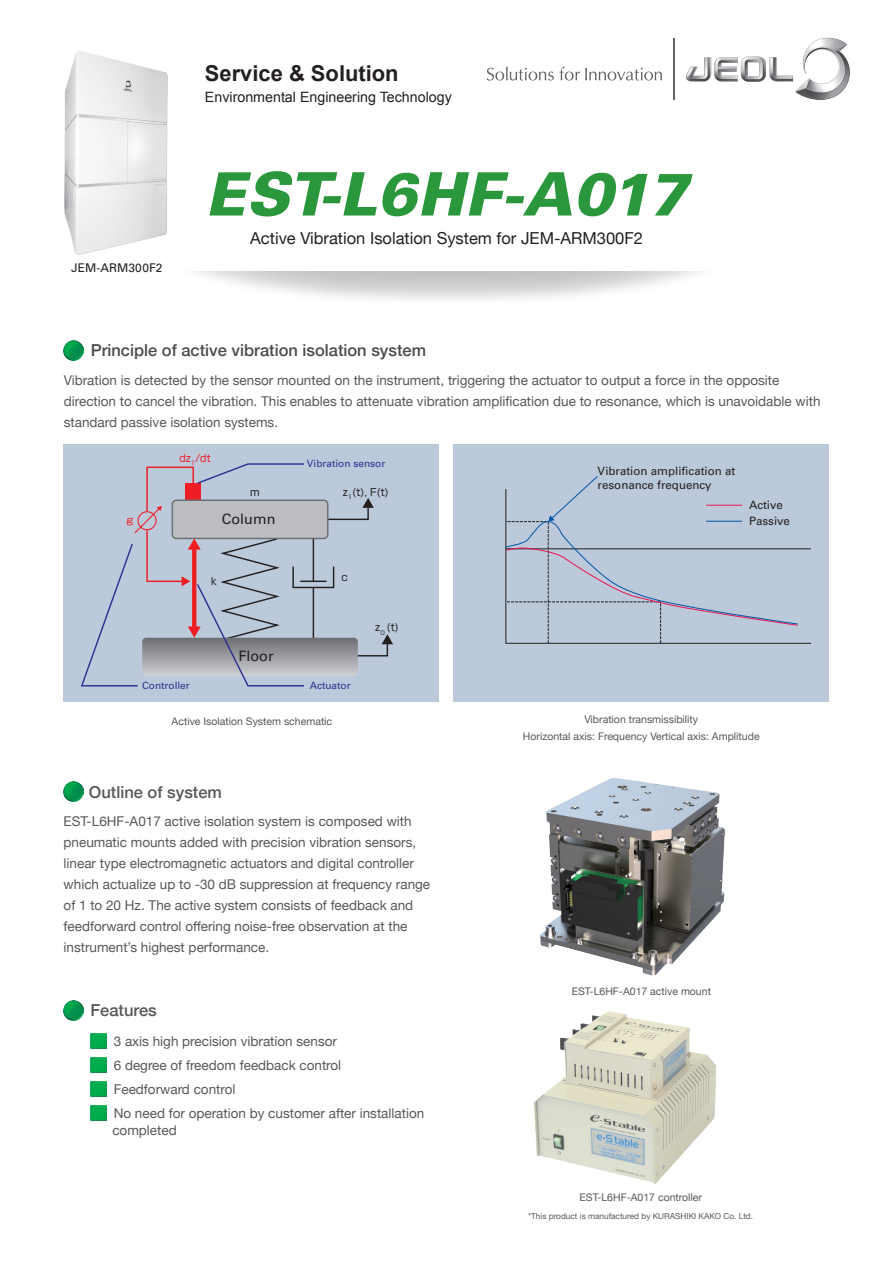
<style>
.page{position:relative;width:893px;height:1263px;background:#fff}
.page>*{position:absolute;margin:0;border:0;box-sizing:border-box;transform-origin:0 0}
.t1{font:italic 900 60px "Univers LT Std";color:#2a973d}
.t2{font:700 21.9px "Arial";color:#231f20}
.t3{font:16.5px "Helvetica Neue";color:#231f20}
.t4{font:500 16.5px "Helvetica Neue";color:#4b4c4d}
.t5{font:500 16.5px "Helvetica Neue";color:#57585a}
.t6{font:14.4px "Univers LT Std";color:#231f20}
.t7{font:14.25px "Arial";color:#231f20}
.t8{font:13.5px/21px "Helvetica Neue";color:#57585a}
.t9{font:12px "Univers LT Std";color:#231f20}
.t10{font:11.55px/15.9px "Univers LT Std";color:#231f20}
.t11{font:10.5px/16.5px "Helvetica Neue";color:#57585a;text-align:center}
.t12{font:10.05px "Univers LT Std";color:#2e3092}
.t13{font:10.05px "Shin Go Pro";color:#231f20}
.t14{font:10.05px "Shin Go Pro";color:#ee1d23}
.t15{font:8.25px "Helvetica Neue";color:#57585a}
.t16{font:5.85px "Shin Go Pro";color:#231f20}
.t17{font:5.85px "Shin Go Pro";color:#ee1d23}
</style>
<div class="page">
<svg style="left:487px;top:67px;width:175px;height:14px"></svg>
<hr style="left:673px;top:38px;width:2px;height:62px;background:#636366">
<svg style="left:686px;top:37px;width:164px;height:63px"></svg>
<img style="left:64px;top:340px;width:20px;height:21px">
<img style="left:64px;top:781px;width:20px;height:21px">
<img style="left:64px;top:1000px;width:20px;height:20px">
<img style="left:91px;top:1033px;width:15px;height:16px">
<img style="left:91px;top:1057px;width:15px;height:16px">
<img style="left:91px;top:1081px;width:15px;height:16px">
<img style="left:91px;top:1105px;width:15px;height:16px">
<div style="left:453px;top:444px;width:376px;height:258px;background:#bbc9db"></div>
<hr style="left:506px;top:549px;width:305px;height:1px;background:#231f20">
<div style="left:64px;top:444px;width:375px;height:258px;background:#bbc9db"></div>
<svg style="left:80px;top:463px;width:313px;height:224px"></svg>
<img style="left:540px;top:778px;width:185px;height:198px">
<img style="left:534px;top:1011px;width:183px;height:173px">
<img style="left:64px;top:51px;width:104px;height:204px">
<svg style="left:505px;top:476px;width:293px;height:168px"></svg>
<h2 class="t2" style="left:205px;top:59px;width:195px">Service &amp; Solution</h2>
<p class="t7" style="left:205px;top:88px;width:248px">Environmental Engineering Technology</p>
<p class="t9" style="left:71px;top:260px;width:93px">JEM-ARM300 2F</p>
<h1 class="t1" style="left:205px;top:156px;width:125px">EST</h1>
<p class="t3" style="left:250px;top:227px;width:394px">Active Vibration Isolation System for JEM-ARM300 2F</p>
<h1 class="t1" style="left:319px;top:156px;width:371px">L- 6HF A- 017</h1>
<p class="t4" style="left:91px;top:337px;width:337px">Principle of active vibration isolation system</p>
<p class="t8" style="left:64px;top:370px;width:758px">Vibration is detected by the sensor mounted on the instrument, triggering the actuator to output a force in the opposite direction to cancel the vibration. This enables to attenuate vibration amplification due to resonance, which is unavoidable with standard passive isolation systems.</p>
<p class="t14" style="left:126px;top:512px;width:8px">g</p>
<p class="t14" style="left:179px;top:450px;width:13px">dz</p>
<p class="t17" style="left:191px;top:458px;width:11px">1<sup>/</sup></p>
<p class="t14" style="left:200px;top:450px;width:12px">dt</p>
<p class="t12" style="left:307px;top:458px;width:80px">Vibration sensor</p>
<p class="t13" style="left:250px;top:484px;width:11px">m</p>
<p class="t13" style="left:343px;top:484px;width:47px">F, )t(<sub>1</sub>z (t(</p>
<p class="t6" style="left:222px;top:511px;width:55px">Column</p>
<p class="t13" style="left:211px;top:572px;width:7px">k</p>
<p class="t12" style="left:142px;top:680px;width:49px">Controller</p>
<p class="t6" style="left:238px;top:647px;width:37px">Floor</p>
<p class="t13" style="left:342px;top:569px;width:8px">c</p>
<p class="t12" style="left:310px;top:680px;width:42px">Actuator</p>
<p class="t11" style="left:172px;top:713px;width:162px">Active Isolation System schematic</p>
<p class="t13" style="left:387px;top:619px;width:13px">(t(</p>
<p class="t16" style="left:375px;top:628px;width:11px">0<sup>z</sup></p>
<p class="t5" style="left:89px;top:778px;width:134px">Outline of system</p>
<p class="t8" style="left:64px;top:811px;width:368px">EST 6L- HF A- 017 active isolation system is composed with pneumatic mounts added with precision vibration sensors, linear type electromagnetic actuators and digital controller which actualize up to -30 dB suppression at frequency range of to1 20 Hz. The active system consists of feedback and feedforward control offering noise-free observation at the instrument s’ highest performance.</p>
<p class="t5" style="left:90px;top:997px;width:68px">Features</p>
<p class="t8" style="left:114px;top:1030px;width:312px;line-height:24px">3 axis high precision vibration sensor<br>6 degree of freedom feedback control<br>Feedforward control<br>No need for operation by customer after installation</p>
<p class="t8" style="left:112px;top:1120px;width:66px">completed</p>
<p class="t10" style="left:598px;top:463px;width:85px">Vibration ampli</p>
<p class="t10" style="left:689px;top:463px;width:48px">cation at</p>
<p class="t10" style="left:598px;top:477px;width:116px">resonance frequency</p>
<p class="t10" style="left:749px;top:497px;width:42px">Active<br>Passive</p>
<p class="t11" style="left:523px;top:712px;width:238px">Vibration transmissibility<br>Horizontal axis: Frequency Vertical axis: Amplitude</p>
<p class="t11" style="left:572px;top:984px;width:141px">EST 6L- HF A- 017 active mount</p>
<p class="t11" style="left:579px;top:1190px;width:124px">EST 6L- HF A- 017 controller</p>
<p class="t15" style="left:528px;top:1210px;width:226px">*This product is manufactured by KURASHIKI KAKO Co. Ltd.</p>
</div>
